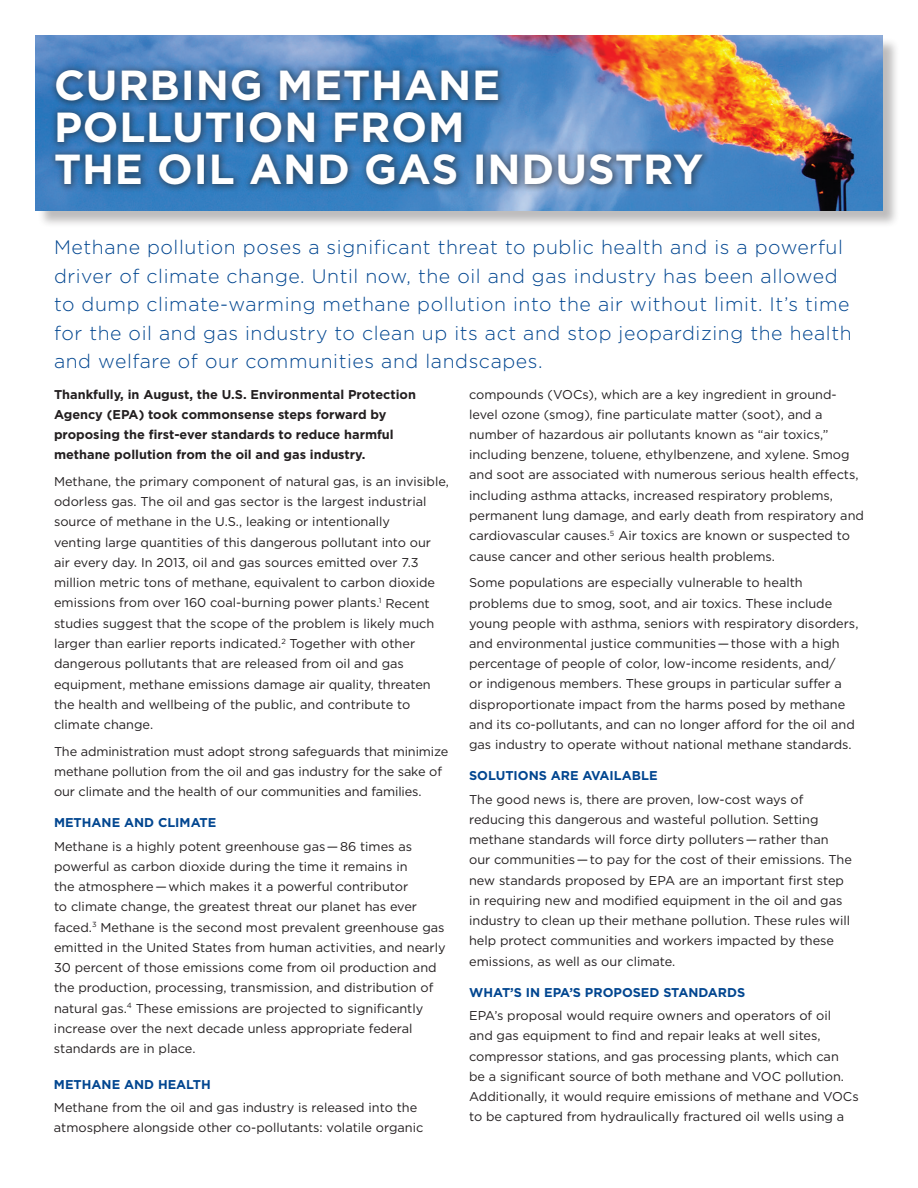
<style>
.page{position:relative;width:918px;height:1188px;background:#fff}
.page>*{position:absolute;margin:0;border:0;box-sizing:border-box;transform-origin:0 0}
.t1{font:700 42px/42px "Gotham";letter-spacing:.02em;color:#fff}
.t2{font:300 19.5px/28.5px "Gotham";letter-spacing:.03em;color:#024690}
.t3{font:12.75px/20.2px "Gotham";color:#231f20}
.t4{font:700 12.75px/20.2px "Gotham";color:#231f20}
.t5{font:700 12.75px "Gotham";color:#024690}
</style>
<div class="page">
<div style="left:37px;top:37px;width:863px;height:192px;background:#231f20;opacity:.3"></div>
<img style="left:36px;top:36px;width:846px;height:175px">
<div style="left:48px;top:63px;width:664px;height:131px;background:#231f20;opacity:.5"></div>
<h1 class="t1" style="left:54px;top:63px;width:651px">CURBING METHANE<br>POLLUTION FROM<br>THE OIL AND GAS INDUSTRY</h1>
<p class="t2" style="left:54px;top:233px;width:799px">Methane pollution poses a significant threat to public health and is a powerful driver of climate change. Until now, the oil and gas industry has been allowed to dump climate-warming methane pollution into the air without limit. It’s time for the oil and gas industry to clean up its act and stop jeopardizing the health and welfare of our communities and landscapes.</p>
<p class="t4" style="left:54px;top:384px;width:364px">Thankfully, in August, the U.S. Environmental Protection Agency (EPA) took commonsense steps forward by proposing the first-ever standards to reduce harmful methane pollution from the oil and gas industry.</p>
<p class="t3" style="left:54px;top:471px;width:396px">Methane, the primary component of natural gas, is an invisible, odorless gas. The oil and gas sector is the largest industrial source of methane in the U.S., leaking or intentionally<br>venting large quantities of this dangerous pollutant into our air every day. In 2013, oil and gas sources emitted over 7.3 million metric tons of methane, equivalent to carbon dioxide emissions from over 160 coal-burning power plants.<sup>1</sup> Recent studies suggest that the scope of the problem is likely much larger than earlier reports indicated.<sup>2</sup> Together with other dangerous pollutants that are released from oil and gas equipment, methane emissions damage air quality, threaten the health and wellbeing of the public, and contribute to climate change.</p>
<p class="t3" style="left:54px;top:741px;width:396px">The administration must adopt strong safeguards that minimize methane pollution from the oil and gas industry for the sake of our climate and the health of our communities and families.</p>
<p class="t5" style="left:54px;top:815px;width:164px">METHANE AND CLIMATE</p>
<p class="t3" style="left:54px;top:836px;width:393px">Methane is a highly potent greenhouse gas—86 times as powerful as carbon dioxide during the time it remains in<br>the atmosphere—which makes it a powerful contributor<br>to climate change, the greatest threat our planet has ever faced.<sup>3</sup> Methane is the second most prevalent greenhouse gas emitted in the United States from human activities, and nearly 30 percent of those emissions come from oil production and the production, processing, transmission, and distribution of natural gas.<sup>4</sup> These emissions are projected to significantly increase over the next decade unless appropriate federal standards are in place.</p>
<p class="t5" style="left:54px;top:1077px;width:158px">METHANE AND HEALTH</p>
<p class="t3" style="left:54px;top:1097px;width:371px">Methane from the oil and gas industry is released into the atmosphere alongside other co-pollutants: volatile organic</p>
<p class="t3" style="left:469px;top:384px;width:396px">compounds (VOCs), which are a key ingredient in ground&shy;level ozone (smog), fine particulate matter (soot), and a number of hazardous air pollutants known as “air toxics,” including benzene, toluene, ethylbenzene, and xylene. Smog and soot are associated with numerous serious health effects, including asthma attacks, increased respiratory problems, permanent lung damage, and early death from respiratory and cardiovascular causes.<sup>5</sup> Air toxics are known or suspected to cause cancer and other serious health problems.</p>
<p class="t3" style="left:469px;top:572px;width:391px">Some populations are especially vulnerable to health problems due to smog, soot, and air toxics. These include young people with asthma, seniors with respiratory disorders, and environmental justice communities—those with a high percentage of people of color, low-income residents, and/<br>or indigenous members. These groups in particular suffer a disproportionate impact from the harms posed by methane and its co-pollutants, and can no longer afford for the oil and gas industry to operate without national methane standards.</p>
<p class="t5" style="left:469px;top:768px;width:190px">SOLUTIONS ARE AVAILABLE</p>
<p class="t3" style="left:469px;top:789px;width:384px">The good news is, there are proven, low-cost ways of reducing this dangerous and wasteful pollution. Setting methane standards will force dirty polluters—rather than our communities—to pay for the cost of their emissions. The new standards proposed by EPA are an important first step in requiring new and modified equipment in the oil and gas industry to clean up their methane pollution. These rules will help protect communities and workers impacted by these emissions, as well as our climate.</p>
<p class="t5" style="left:469px;top:985px;width:278px">WHAT’S IN EPA’S PROPOSED STANDARDS</p>
<p class="t3" style="left:469px;top:1005px;width:391px">EPA’s proposal would require owners and operators of oil<br>and gas equipment to find and repair leaks at well sites, compressor stations, and gas processing plants, which can<br>be a significant source of both methane and VOC pollution.<br>Additionally, it would require emissions of methane and VOCs to be captured from hydraulically fractured oil wells using a</p>
</div>
